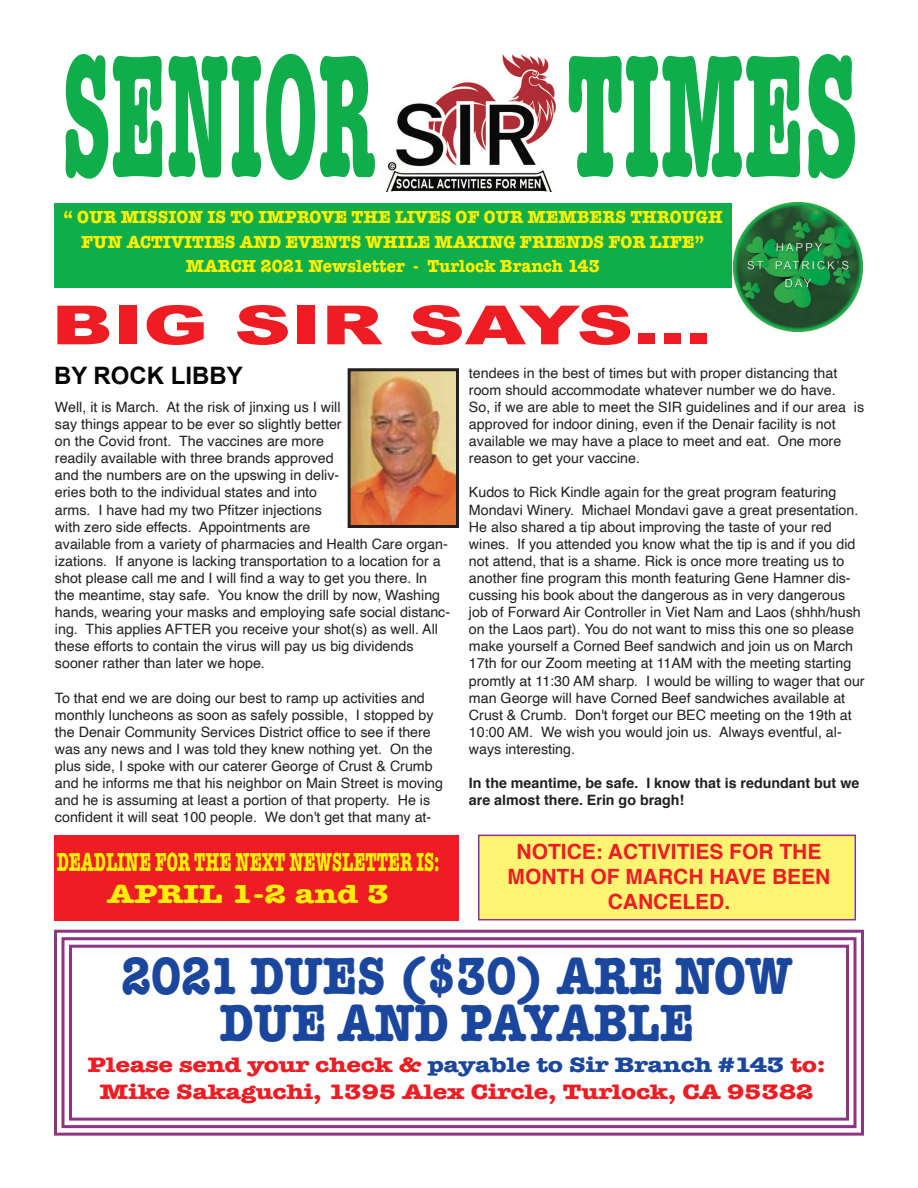
<style>
.page{position:relative;width:918px;height:1188px;background:#fff}
.page>*{position:absolute;margin:0;border:0;box-sizing:border-box;transform-origin:0 0}
.t1{font:700 condensed 180px "American Typewriter";color:#10ad4b;scale:.55 1}
.t2{font:700 condensed 180px "American Typewriter";color:#10ad4b;scale:.6 1}
.t3{font:700 54px/46.8px "American Typewriter";color:#1a479d;text-align:center;scale:.85 1}
.t4{font:900 54px "Arial";color:#ee1d23;scale:1.45 1}
.t5{font:700 27px/32.4px "American Typewriter";color:#fff101;text-align:center;scale:.6 1}
.t6{font:700 24px "Arial";color:#080505}
.t7{font:700 21.6px/26.5px "American Typewriter";letter-spacing:-.015em;color:#ee1d23;text-align:center;scale:1.25 1}
.t8{font:700 21px/25.2px "Helvetica";color:#ee1d23;text-align:center}
.t9{font:700 18px/24.8px "American Typewriter";color:#fff101;text-align:center;scale:.95 1}
.t10{font:14.25px/17.1px "Helvetica";color:#231f20}
.t11{font:700 14.25px/17.1px "Helvetica";color:#231f20}
.s1{color:#1a479d}
</style>
<div class="page">
<div style="left:54px;top:835px;width:405px;height:85px;background:#ee1d23"></div>
<img style="left:386px;top:54px;width:170px;height:138px">
<div style="left:54px;top:203px;width:678px;height:85px;background:#10ad4b"></div>
<svg style="left:54px;top:929px;width:810px;height:207px"></svg>
<div style="left:479px;top:836px;width:375px;height:83px;background:#fff573"></div>
<div style="left:478px;top:835px;width:378px;height:85px;border:2px solid #8d3483"></div>
<img style="left:352px;top:372px;width:103px;height:152px">
<div style="left:348px;top:368px;width:111px;height:160px;border:3px solid #231f20"></div>
<img style="left:734px;top:203px;width:129px;height:129px">
<h1 class="t1" style="left:62px;top:10px;width:570px">SENIOR</h1>
<h1 class="t2" style="left:567px;top:10px;width:487px">TIMES</h1>
<p class="t9" style="left:63px;top:205px;width:696px">“ OUR MISSION IS TO IMPROVE THE LIVES OF OUR MEMBERS THROUGH<br>FUN ACTIVITIES AND EVENTS WHILE MAKING FRIENDS FOR LIFE”<br>MARCH 2021 Newsletter - Turlock Branch 143</p>
<h2 class="t4" style="left:52px;top:285px;width:457px">BIG SIR SAYS...</h2>
<h3 class="t6" style="left:54px;top:363px;width:190px">BY ROCK LIBBY</h3>
<p class="t10" style="left:55px;top:400px;width:397px">Well, it is March. At the risk of jinxing us I will<br>say things appear to be ever so slightly better<br>on the Covid front. The vaccines are more<br>readily available with three brands approved<br>and the numbers are on the upswing in deliv-<br>eries both to the individual states and into<br>arms. I have had my two Pfitzer injections<br>with zero side effects. Appointments are<br>available from a variety of pharmacies and Health Care organ&shy;izations. If anyone is lacking transportation to a location for a shot please call me and I will find a way to get you there. In the meantime, stay safe. You know the drill by now, Washing hands, wearing your masks and employing safe social distanc&shy;ing. This applies AFTER you receive your shot(s) as well. All these efforts to contain the virus will pay us big dividends sooner rather than later we hope.</p>
<p class="t10" style="left:55px;top:690px;width:390px">To that end we are doing our best to ramp up activities and monthly luncheons as soon as safely possible, I stopped by the Denair Community Services District office to see if there was any news and I was told they knew nothing yet. On the plus side, I spoke with our caterer George of Crust &amp; Crumb and he informs me that his neighbor on Main Street is moving and he is assuming at least a portion of that property. He is confident it will seat 100 people. We don't get that many at-</p>
<h3 class="t5" style="left:57px;top:846px;width:639px">DEADLINE FOR THE NEXT NEWSLETTER IS:<br>APRIL 1-2 and 3</h3>
<p class="t10" style="left:469px;top:365px;width:397px">tendees in the best of times but with proper distancing that room should accommodate whatever number we do have.<br>So, if we are able to meet the SIR guidelines and if our area is approved for indoor dining, even if the Denair facility is not available we may have a place to meet and eat. One more reason to get your vaccine.</p>
<p class="t10" style="left:469px;top:485px;width:397px">Kudos to Rick Kindle again for the great program featuring Mondavi Winery. Michael Mondavi gave a great presentation.<br>He also shared a tip about improving the taste of your red wines. If you attended you know what the tip is and if you did not attend, that is a shame. Rick is once more treating us to another fine program this month featuring Gene Hamner dis&shy;cussing his book about the dangerous as in very dangerous job of Forward Air Controller in Viet Nam and Laos (shhh/hush on the Laos part). You do not want to miss this one so please make yourself a Corned Beef sandwich and join us on March 17th for our Zoom meeting at 11AM with the meeting starting promtly at 11:30 AM sharp. I would be willing to wager that our man George will have Corned Beef sandwiches available at Crust &amp; Crumb. Don't forget our BEC meeting on the 19th at 10:00 AM. We wish you would join us. Always eventful, al&shy;ways interesting.</p>
<p class="t11" style="left:469px;top:776px;width:392px">In the meantime, be safe. I know that is redundant but we are almost there. Erin go bragh!</p>
<h3 class="t8" style="left:508px;top:841px;width:324px">NOTICE: ACTIVITIES FOR THE<br>MONTH OF MARCH HAVE BEEN<br>CANCELED.</h3>
<h2 class="t3" style="left:121px;top:953px;width:791px">2021 DUES ($30) ARE NOW<br>DUE AND PAYABLE</h2>
<h3 class="t7" style="left:88px;top:1052px;width:592px">Please send your check &amp; <span class="s1">payable to Sir Branch #143</span> to:<br>Mike Sakaguchi, 1395 Alex Circle, Turlock, CA 95382</h3>
</div>
